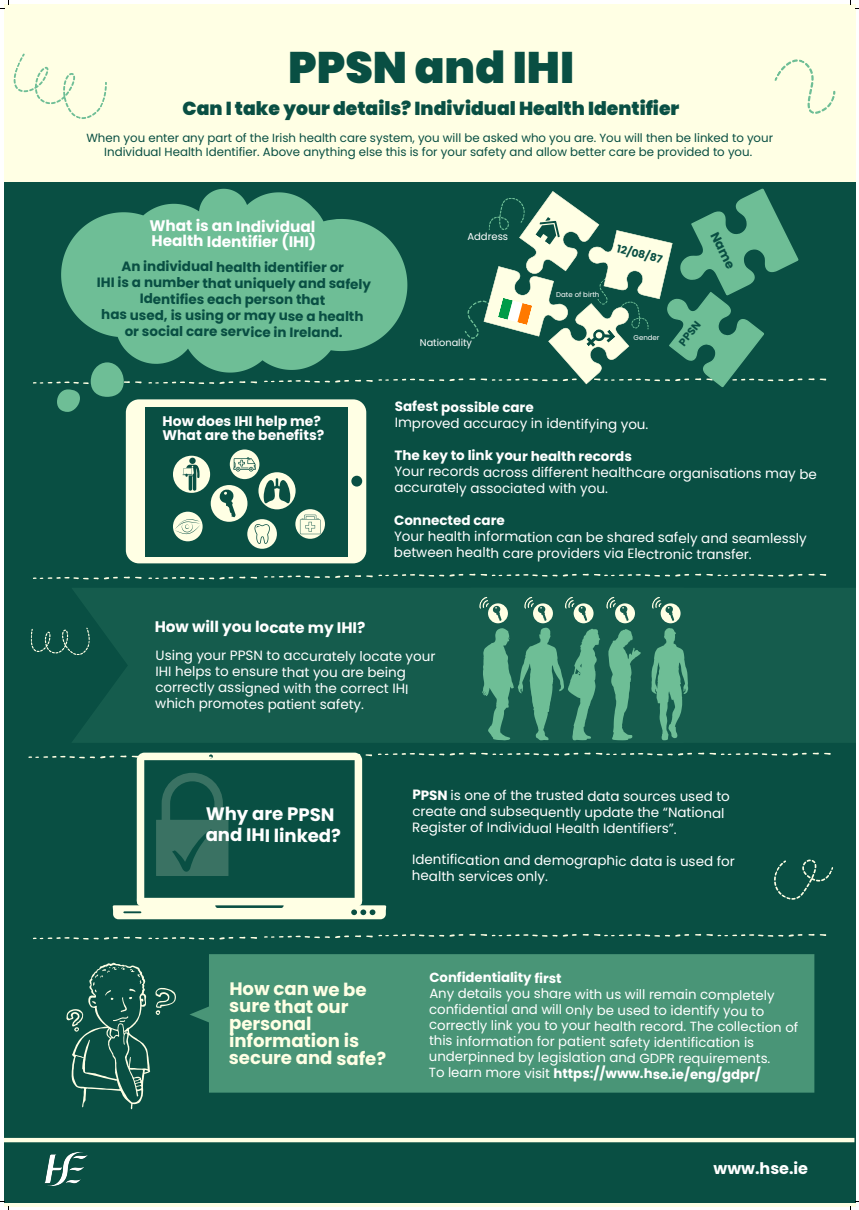
<style>
.page{position:relative;width:859px;height:1210px;background:#fff}
.page>*{position:absolute;margin:0;border:0;box-sizing:border-box;transform-origin:0 0}
.t1{font:900 44.05px "Poppins";color:#094f43}
.t2{font:900 18.75px "Poppins";color:#094f43}
.t3{font:700 18.05px/17.2px "Poppins";letter-spacing:-.01em;color:#ffffe4}
.t4{font:700 18.05px/21.2px "Poppins";letter-spacing:-.01em;color:#fff}
.t5{font:700 16px "Poppins";color:#fff}
.t6{font:700 15.3px "Poppins";letter-spacing:-.01em;color:#fff}
.t7{font:700 13.95px "Poppins";color:#fff}
.t8{font:13.5px/16.1px "Poppins";letter-spacing:-.01em;color:#fff}
.t9{font:700 13.5px/16.1px "Poppins";letter-spacing:-.01em;color:#094f43;text-align:center}
.t10{font:700 13.5px "Poppins";letter-spacing:-.01em;color:#fff}
.t11{font:13.25px/15.8px "Poppins";letter-spacing:-.01em;color:#fff}
.t12{font:700 13.25px "Poppins";letter-spacing:-.01em;color:#fff}
.t13{font:700 12.6px "Poppins";color:#094f43}
.t14{font:11.8px/14.2px "Poppins";color:#094f43;text-align:center}
.t15{font:700 10.7px "Poppins";color:#094f43}
.t16{font:10.05px "Poppins";color:#fff}
.t17{font:9.75px "Poppins";color:#fff}
.t18{font:7px "Poppins";color:#fff}
.s1{font-weight:700}
.s2{font-weight:400}
</style>
<div class="page">
<div style="left:4px;top:4px;width:851px;height:1201px;background:#ffffe4"></div>
<div style="left:4px;top:182px;width:851px;height:1020px;background:#094f43"></div>
<svg style="left:583px;top:573px;width:106px;height:3px"></svg>
<svg style="left:124px;top:576px;width:18px;height:2px"></svg>
<svg style="left:33px;top:576px;width:85px;height:3px"></svg>
<svg style="left:251px;top:576px;width:6px;height:2px"></svg>
<svg style="left:148px;top:576px;width:85px;height:3px"></svg>
<svg style="left:264px;top:575px;width:85px;height:3px"></svg>
<svg style="left:481px;top:573px;width:96px;height:3px"></svg>
<svg style="left:355px;top:573px;width:108px;height:4px"></svg>
<svg style="left:808px;top:573px;width:18px;height:2px"></svg>
<svg style="left:695px;top:573px;width:107px;height:3px"></svg>
<svg style="left:28px;top:755px;width:84px;height:3px"></svg>
<svg style="left:450px;top:752px;width:14px;height:3px"></svg>
<svg style="left:387px;top:753px;width:57px;height:2px"></svg>
<svg style="left:470px;top:752px;width:108px;height:3px"></svg>
<svg style="left:584px;top:752px;width:108px;height:3px"></svg>
<svg style="left:813px;top:752px;width:18px;height:2px"></svg>
<svg style="left:698px;top:752px;width:109px;height:3px"></svg>
<svg style="left:124px;top:936px;width:18px;height:2px"></svg>
<svg style="left:33px;top:936px;width:85px;height:3px"></svg>
<svg style="left:148px;top:936px;width:85px;height:3px"></svg>
<svg style="left:264px;top:935px;width:85px;height:3px"></svg>
<svg style="left:355px;top:934px;width:108px;height:3px"></svg>
<svg style="left:481px;top:934px;width:96px;height:2px"></svg>
<svg style="left:583px;top:933px;width:106px;height:3px"></svg>
<svg style="left:808px;top:933px;width:18px;height:2px"></svg>
<svg style="left:695px;top:933px;width:107px;height:3px"></svg>
<svg style="left:774px;top:859px;width:59px;height:41px"></svg>
<svg style="left:30px;top:628px;width:41px;height:26px"></svg>
<svg style="left:124px;top:381px;width:18px;height:2px"></svg>
<svg style="left:251px;top:381px;width:6px;height:2px"></svg>
<svg style="left:239px;top:381px;width:6px;height:2px"></svg>
<svg style="left:148px;top:381px;width:85px;height:3px"></svg>
<svg style="left:264px;top:380px;width:85px;height:2px"></svg>
<svg style="left:71px;top:588px;width:399px;height:154px;fill:#155c4d"></svg>
<div style="left:470px;top:588px;width:385px;height:154px;background:#155c4d"></div>
<svg style="left:355px;top:188px;width:471px;height:200px"></svg>
<div style="left:91px;top:362px;width:33px;height:35px;background:#6ebe96;border-radius:16px"></div>
<svg style="left:33px;top:381px;width:85px;height:31px"></svg>
<svg style="left:61px;top:189px;width:346px;height:183px;fill:#6ebe96"></svg>
<div style="left:126px;top:399px;width:240px;height:164px;background:#ffffe4;border-radius:13px"></div>
<div style="left:145px;top:406px;width:202px;height:150px;background:#094f43"></div>
<div style="left:351px;top:475px;width:11px;height:11px;background:#094f43;border-radius:50%"></div>
<div style="left:173px;top:455px;width:37px;height:38px;background:#ffffe4;border-radius:50%"></div>
<svg style="left:258px;top:472px;width:38px;height:37px"></svg>
<svg style="left:183px;top:457px;width:17px;height:33px"></svg>
<svg style="left:211px;top:485px;width:36px;height:36px"></svg>
<svg style="left:264px;top:478px;width:26px;height:25px"></svg>
<div style="left:247px;top:519px;width:30px;height:29px;background:#ffffe4;border-radius:50%"></div>
<svg style="left:254px;top:524px;width:16px;height:20px"></svg>
<svg style="left:173px;top:511px;width:30px;height:30px"></svg>
<svg style="left:174px;top:519px;width:27px;height:15px"></svg>
<div style="left:230px;top:449px;width:29px;height:30px;background:#ffffe4;border-radius:50%"></div>
<svg style="left:233px;top:457px;width:23px;height:14px"></svg>
<svg style="left:295px;top:509px;width:30px;height:29px"></svg>
<svg style="left:300px;top:514px;width:20px;height:20px"></svg>
<svg style="left:477px;top:595px;width:164px;height:145px"></svg>
<svg style="left:650px;top:595px;width:38px;height:145px"></svg>
<svg style="left:112px;top:752px;width:275px;height:167px"></svg>
<svg style="left:156px;top:772px;width:72px;height:103px"></svg>
<svg style="left:66px;top:962px;width:110px;height:146px"></svg>
<svg style="left:13px;top:53px;width:94px;height:66px"></svg>
<svg style="left:774px;top:59px;width:62px;height:55px"></svg>
<div style="left:190px;top:954px;width:624px;height:138px;background:#499577"></div>
<img style="left:45px;top:1152px;width:43px;height:32px">
<svg style="left:4px;top:1137px;width:850px;height:4px;background:#c7d6bf"></svg>
<svg style="left:0;top:1201px;width:10px;height:8px"></svg>
<svg style="left:851px;top:1201px;width:8px;height:6px"></svg>
<p class="t1" style="left:288px;top:37px;width:288px">PPSN and IHI</p>
<p class="t2" style="left:183px;top:95px;width:498px">Can I take your details? Individual Health Identifier</p>
<p class="t14" style="left:86px;top:130px;width:688px">When you enter any part of the Irish health care system, you will be asked who you are. You will then be linked to your<br>Individual Health Identifier. Above anything else this is for your safety and allow better care be provided to you.</p>
<p class="t6" style="left:149px;top:215px;width:167px">What is an Individual</p>
<p class="t6" style="left:152px;top:230px;width:166px">Health Identifier (IHI)</p>
<p class="t9" style="left:121px;top:259px;width:224px">An individual health identifier or</p>
<p class="t9" style="left:97px;top:275px;width:276px">IHI is a number that uniquely and safely<br>Identifies each person that</p>
<p class="t9" style="left:101px;top:307px;width:264px">has used, is using or may use a health</p>
<p class="t9" style="left:125px;top:323px;width:220px">or social care service in Ireland.</p>
<p class="t7" style="left:163px;top:411px;width:160px">How does IHI help me?</p>
<p class="t7" style="left:163px;top:425px;width:163px">What are the benefits?</p>
<p class="t16" style="left:467px;top:229px;width:42px">Address</p>
<p class="t17" style="left:420px;top:336px;width:54px">Nationality</p>
<p class="t18" style="left:556px;top:289px;width:45px">Date of birth</p>
<p class="t15" style="left:619px;top:241px;width:48px;rotate:14deg">12/08/87</p>
<p class="t13" style="left:722px;top:229px;width:41px;rotate:63deg">Name</p>
<p class="t18" style="left:633px;top:332px;width:27px">Gender</p>
<p class="t15" style="left:675px;top:340px;width:29px;rotate:-52deg">PPSN</p>
<p class="t10" style="left:395px;top:397px;width:140px">Safest possible care</p>
<p class="t8" style="left:395px;top:415px;width:255px">Improved accuracy in identifying you.</p>
<p class="t10" style="left:395px;top:446px;width:239px">The key to link your health records</p>
<p class="t8" style="left:394px;top:464px;width:424px;line-height:15.6px">Your records across different healthcare organisations may be accurately associated with you.</p>
<p class="t10" style="left:394px;top:510px;width:112px">Connected care</p>
<p class="t8" style="left:394px;top:529px;width:414px">Your health information can be shared safely and seamlessly between health care providers via Electronic transfer.</p>
<p class="t6" style="left:155px;top:616px;width:212px">How will you locate my IHI?</p>
<p class="t8" style="left:155px;top:647px;width:282px">Using your PPSN to accurately locate your IHI helps to ensure that you are being correctly assigned with the correct IHI which promotes patient safety.</p>
<p class="t4" style="left:206px;top:803px;width:137px">Why are PPSN and IHI linked?</p>
<p class="t8" style="left:412px;top:787px;width:319px"><span class="s1">PPSN</span> is one of the trusted data sources used to create and subsequently update the “National<br>Register of Individual Health Identifiers”.</p>
<p class="t8" style="left:412px;top:852px;width:324px;line-height:15.6px">Identification and demographic data is used for health services only.</p>
<p class="t3" style="left:229px;top:980px;width:159px">How can we be sure that our personal information is secure and safe?</p>
<p class="t12" style="left:429px;top:968px;width:134px">Confidentiality first</p>
<p class="t11" style="left:429px;top:986px;width:371px">Any details you share with us will remain completely confidential and will only be used to identify you to correctly link you to your health record. The collection of this information for patient safety identification is underpinned by legislation and GDPR requirements.</p>
<p class="t12" style="left:429px;top:1064px;width:334px"><span class="s2">To learn more visit</span> https://www.hse.ie/eng/gdpr/</p>
<p class="t5" style="left:714px;top:1156px;width:96px">www.hse.ie</p>
</div>
